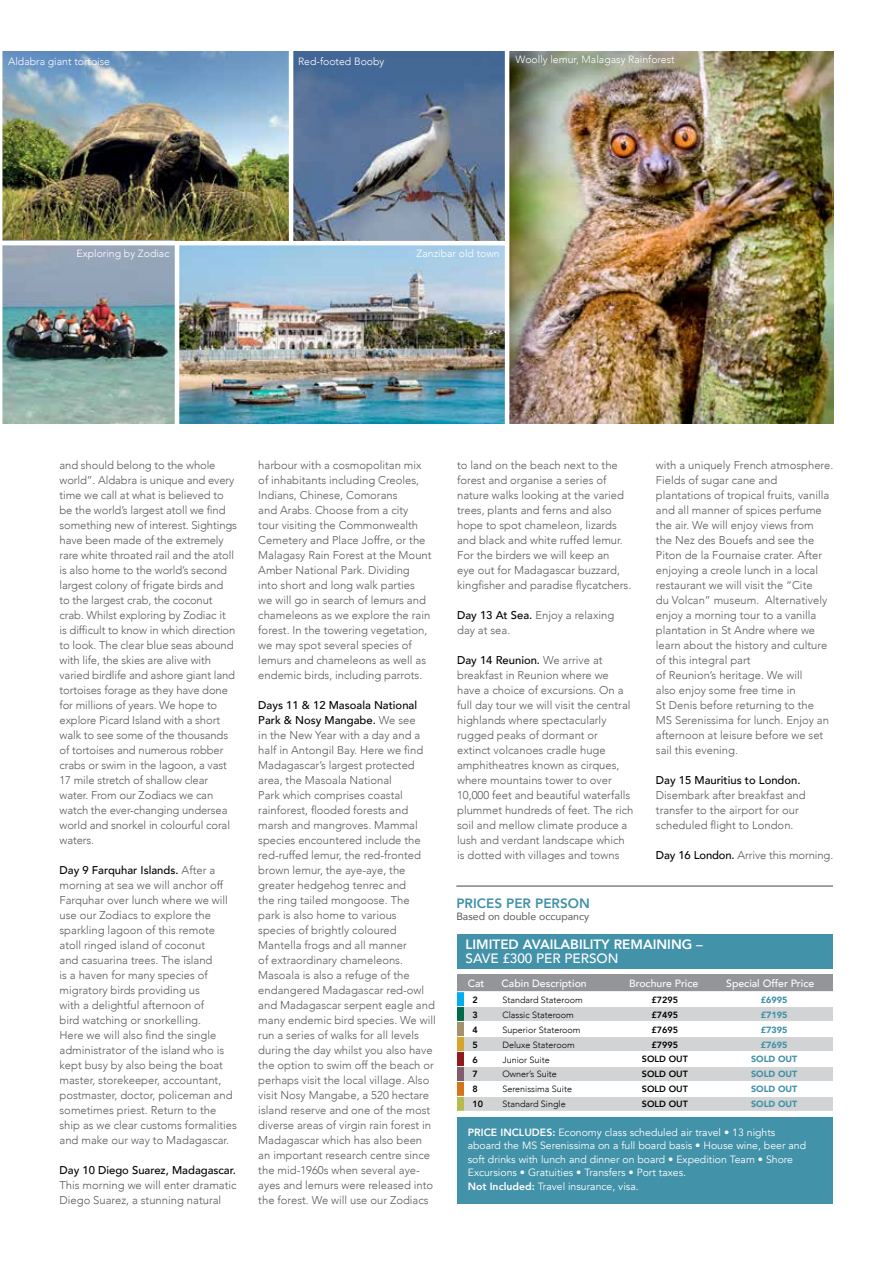
<style>
.page{position:relative;width:893px;height:1263px;background:#fff}
.page>*{position:absolute;margin:0;border:0;box-sizing:border-box;transform-origin:0 0}
.t1{font:800 13.5px "Avenir";color:#fff}
.t2{font:500 13.5px "Avenir";color:#fff}
.t3{font:800 13.5px "Avenir";color:#4292a9}
.t4{font:300 11.25px/15px "Avenir";color:#58595b}
.t5{font:500 11.25px "Avenir";color:#000}
.t6{font:10.5px/13.5px "Avenir";color:#fff}
.t7{font:300 10.5px "Avenir";color:#fff}
.t8{font:500 10.5px "Avenir";color:#fff}
.t9{font:10.5px "Avenir";color:#58595b}
.t10{font:300 9px "Avenir";color:#000}
.t11{font:800 9px/14.9px "Avenir";color:#000;text-align:center}
.t12{font:900 9px/14.9px "Avenir";color:#4292a9;text-align:center}
.s1{font-weight:500;color:#000}
.s2{font-weight:500}
.s3{font-weight:800}
</style>
<div class="page">
<img style="left:293px;top:51px;width:212px;height:190px">
<img style="left:179px;top:245px;width:326px;height:179px">
<img style="left:2px;top:51px;width:287px;height:190px">
<img style="left:509px;top:51px;width:324px;height:373px">
<img style="left:2px;top:245px;width:173px;height:179px">
<div style="left:457px;top:1096px;width:383px;height:15px;background:#d1d3d4"></div>
<div style="left:457px;top:1096px;width:6px;height:15px;background:#b5bb4f"></div>
<div style="left:457px;top:1007px;width:383px;height:14px;background:#d1d3d4"></div>
<div style="left:457px;top:1037px;width:383px;height:14px;background:#d1d3d4"></div>
<div style="left:457px;top:1066px;width:383px;height:15px;background:#d1d3d4"></div>
<div style="left:457px;top:974px;width:383px;height:18px;background:#939598"></div>
<div style="left:457px;top:992px;width:6px;height:15px;background:#00aeef"></div>
<div style="left:457px;top:1007px;width:6px;height:14px;background:#006b48"></div>
<div style="left:457px;top:1036px;width:6px;height:15px;background:#d9a42c"></div>
<div style="left:457px;top:1022px;width:6px;height:15px;background:#a6926a"></div>
<div style="left:457px;top:1051px;width:6px;height:15px;background:#931a1c"></div>
<div style="left:457px;top:1082px;width:6px;height:14px;background:#d5741a"></div>
<div style="left:457px;top:1066px;width:6px;height:15px;background:#815e6d"></div>
<hr style="left:457px;top:1006px;width:392px;height:1px;background:#fff">
<hr style="left:457px;top:1036px;width:392px;height:1px;background:#fff">
<hr style="left:457px;top:1051px;width:392px;height:1px;background:#fff">
<hr style="left:457px;top:1066px;width:392px;height:1px;background:#fff">
<hr style="left:457px;top:1096px;width:392px;height:1px;background:#fff">
<hr style="left:457px;top:991px;width:392px;height:1px;background:#fff">
<div style="left:457px;top:1117px;width:376px;height:86px;background:#4292a9"></div>
<hr style="left:456px;top:885px;width:383px;height:2px;background:#808285">
<div style="left:457px;top:934px;width:380px;height:34px;background:#4292a9"></div>
<div style="left:833px;top:850px;width:56px;height:392px;background:#fff"></div>
<p class="t7" style="left:8px;top:55px;width:103px">Aldabra giant tortoise</p>
<p class="t7" style="left:298px;top:55px;width:88px">Red-footed Booby</p>
<p class="t7" style="left:516px;top:54px;width:161px">Woolly lemur, Malagasy Rainforest</p>
<p class="t7" style="left:76px;top:247px;width:94px">Exploring by Zodiac</p>
<p class="t7" style="left:417px;top:247px;width:85px">Zanzibar old town</p>
<p class="t4" style="left:60px;top:457px;width:179px">and should belong to the whole world”. Aldabra is unique and every time we call at what is believed to be the world’s largest atoll we find something new of interest. Sightings have been made of the extremely rare white throated rail and the atoll is also home to the world’s second largest colony of frigate birds and<br>to the largest crab, the coconut crab. Whilst exploring by Zodiac it<br>is difficult to know in which direction to look. The clear blue seas abound with life, the skies are alive with varied birdlife and ashore giant land tortoises forage as they have done for millions of years. We hope to explore Picard Island with a short walk to see some of the thousands of tortoises and numerous robber crabs or swim in the lagoon, a vast 17 mile stretch of shallow clear water. From our Zodiacs we can watch the ever-changing undersea world and snorkel in colourful coral waters.</p>
<p class="t4" style="left:60px;top:862px;width:179px"><span class="s1">Day 9 Farquhar Islands.</span> After a morning at sea we will anchor off<br>Farquhar over lunch where we will use our Zodiacs to explore the sparkling lagoon of this remote atoll ringed island of coconut<br>and casuarina trees. The island<br>is a haven for many species of migratory birds providing us<br>with a delightful afternoon of<br>bird watching or snorkelling.<br>Here we will also find the single administrator of the island who is kept busy by also being the boat master, storekeeper, accountant, postmaster, doctor, policeman and sometimes priest. Return to the ship as we clear customs formalities and make our way to Madagascar.</p>
<p class="t5" style="left:60px;top:1160px;width:178px">Day 10 Diego Suarez, Madagascar.</p>
<p class="t4" style="left:60px;top:1177px;width:179px">This morning we will enter dramatic<br>Diego Suarez, a stunning natural</p>
<p class="t4" style="left:258px;top:457px;width:175px">harbour with a cosmopolitan mix of inhabitants including Creoles,<br>Indians, Chinese, Comorans<br>and Arabs. Choose from a city tour visiting the Commonwealth<br>Cemetery and Place Joffre, or the<br>Malagasy Rain Forest at the Mount<br>Amber National Park. Dividing into short and long walk parties we will go in search of lemurs and chameleons as we explore the rain forest. In the towering vegetation, we may spot several species of lemurs and chameleons as well as endemic birds, including parrots.</p>
<p class="t4" style="left:258px;top:697px;width:179px"><span class="s1">Days 11 &amp; 12 Masoala National<br>Park &amp; Nosy Mangabe.</span> We see<br>in the New Year with a day and a half in Antongil Bay. Here we find<br>Madagascar’s largest protected area, the Masoala National<br>Park which comprises coastal rainforest, flooded forests and marsh and mangroves. Mammal species encountered include the red-ruffed lemur, the red-fronted brown lemur, the aye-aye, the greater hedgehog tenrec and<br>the ring tailed mongoose. The<br>park is also home to various species of brightly coloured<br>Mantella frogs and all manner<br>of extraordinary chameleons.<br>Masoala is also a refuge of the endangered Madagascar red-owl and Madagascar serpent eagle and many endemic bird species. We will run a series of walks for all levels during the day whilst you also have the option to swim off the beach or perhaps visit the local village. Also visit Nosy Mangabe, a 520 hectare island reserve and one of the most diverse areas of virgin rain forest in<br>Madagascar which has also been an important research centre since the mid-1960s when several aye&shy;ayes and lemurs were released into the forest. We will use our Zodiacs</p>
<p class="t4" style="left:457px;top:457px;width:176px">to land on the beach next to the forest and organise a series of nature walks looking at the varied trees, plants and ferns and also hope to spot chameleon, lizards and black and white ruffed lemur.<br>For the birders we will keep an<br>eye out for Madagascar buzzard, kingfisher and paradise flycatchers.</p>
<p class="t4" style="left:457px;top:607px;width:159px"><span class="s1">Day 13 At Sea.</span> Enjoy a relaxing day at sea.</p>
<p class="t4" style="left:457px;top:652px;width:178px"><span class="s1">Day 14 Reunion.</span> We arrive at breakfast in Reunion where we have a choice of excursions. On a full day tour we will visit the central highlands where spectacularly rugged peaks of dormant or extinct volcanoes cradle huge amphitheatres known as cirques, where mountains tower to over<br>10,000 feet and beautiful waterfalls plummet hundreds of feet. The rich soil and mellow climate produce a lush and verdant landscape which is dotted with villages and towns</p>
<p class="t4" style="left:656px;top:457px;width:179px">with a uniquely French atmosphere.<br>Fields of sugar cane and plantations of tropical fruits, vanilla and all manner of spices perfume the air. We will enjoy views from<br>the Nez des Bouefs and see the<br>Piton de la Fournaise crater. After enjoying a creole lunch in a local restaurant we will visit the “Cite<br>du Volcan” museum. Alternatively enjoy a morning tour to a vanilla plantation in St Andre where we learn about the history and culture of this integral part<br>of Reunion’s heritage. We will<br>also enjoy some free time in<br>St Denis before returning to the<br>MS Serenissima for lunch. Enjoy an afternoon at leisure before we set sail this evening.</p>
<p class="t5" style="left:656px;top:770px;width:146px">Day 15 Mauritius to London.</p>
<p class="t4" style="left:656px;top:787px;width:151px">Disembark after breakfast and transfer to the airport for our scheduled flight to London.</p>
<p class="t4" style="left:656px;top:847px;width:179px"><span class="s1">Day 16 London.</span> Arrive this morning.</p>
<p class="t3" style="left:456px;top:893px;width:135px">PRICES PER PERSON</p>
<p class="t9" style="left:456px;top:908px;width:134px">Based on double occupancy</p>
<p class="t1" style="left:466px;top:934px;width:8px">LIMITE</p>
<p class="t1" style="left:509px;top:934px;width:40px">D AVAILA</p>
<p class="t1" style="left:570px;top:934px;width:16px">BILIT</p>
<p class="t1" style="left:601px;top:934px;width:22px">Y REMAININ</p>
<p class="t1" style="left:682px;top:934px;width:23px">G <span class="s2">–</span></p>
<p class="t2" style="left:466px;top:947px;width:80px">Save £300 per</p>
<p class="t2" style="left:564px;top:947px;width:10px">person</p>
<p class="t8" style="left:726px;top:974px;width:90px">Special Offer Price</p>
<p class="t8" style="left:468px;top:974px;width:18px">Cat</p>
<p class="t8" style="left:502px;top:974px;width:87px">Cabin Description</p>
<p class="t8" style="left:629px;top:974px;width:71px">Brochure Price</p>
<p class="t11" style="left:472px;top:992px;width:7px">2</p>
<p class="t10" style="left:502px;top:995px;width:82px">Standard Stateroom</p>
<p class="t11" style="left:472px;top:1007px;width:7px">3</p>
<p class="t10" style="left:502px;top:1009px;width:73px">Classic Stateroom</p>
<p class="t11" style="left:472px;top:1022px;width:7px">4</p>
<p class="t10" style="left:502px;top:1024px;width:80px">Superior Stateroom</p>
<p class="t11" style="left:472px;top:1037px;width:7px">5</p>
<p class="t10" style="left:502px;top:1039px;width:74px">Deluxe Stateroom</p>
<p class="t11" style="left:472px;top:1052px;width:7px">6</p>
<p class="t10" style="left:502px;top:1054px;width:49px">Junior Suite</p>
<p class="t11" style="left:472px;top:1067px;width:7px">7</p>
<p class="t10" style="left:502px;top:1069px;width:56px">Owner’s Suite</p>
<p class="t11" style="left:472px;top:1082px;width:7px">8</p>
<p class="t10" style="left:502px;top:1084px;width:71px">Serenissima Suite</p>
<p class="t11" style="left:472px;top:1096px;width:12px">10</p>
<p class="t10" style="left:502px;top:1099px;width:65px">Standard Single</p>
<p class="t6" style="left:468px;top:1126px;width:340px"><span class="s3">PRICE INCLUDES:</span> Economy class scheduled air travel • 13 nights aboard the MS Serenissima on a full board basis • House wine, beer and soft drinks with lunch and dinner on board • Expedition Team • Shore Excursions • Gratuities • Transfers • Port taxes.<br><span class="s3">NOT INCLUDED:</span> Travel insurance, visa.</p>
<p class="t11" style="left:642px;top:992px;width:47px">£7295 £7495 £7695 £7995<br>SOLD OUT<br>SOLD OUT<br>SOLD OUT<br>SOLD OUT</p>
<p class="t12" style="left:751px;top:992px;width:48px">£6995 £7195 £7395 £7695<br>SOLD OUT<br>SOLD OUT<br>SOLD OUT<br>SOLD OUT</p>
</div>
